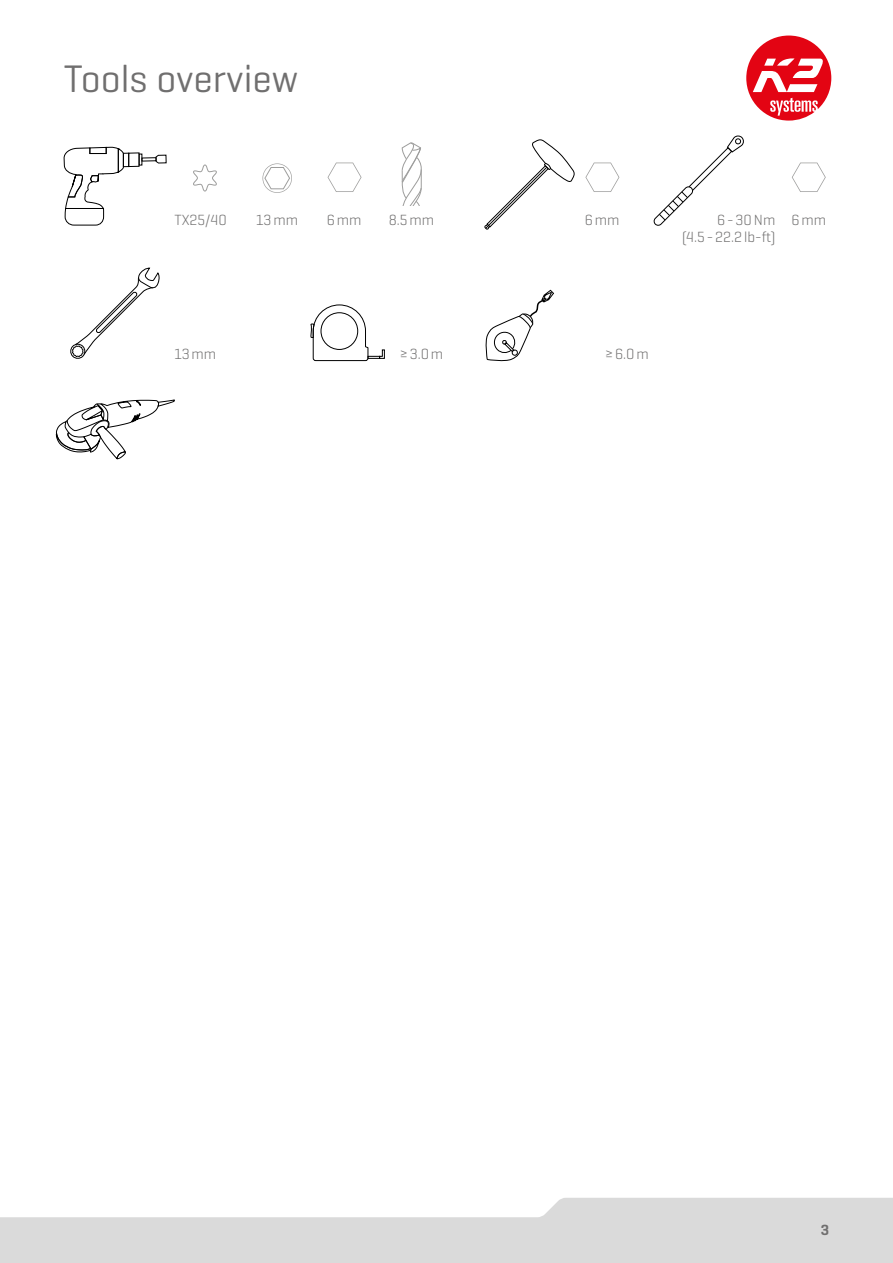
<style>
.page{position:relative;width:893px;height:1263px;background:#fff}
.page>*{position:absolute;margin:0;border:0;box-sizing:border-box;transform-origin:0 0}
.t1{font:39px "K2 Geogrotesque";color:#706f6f}
.t2{font:300 15px/16.5px "K2 Geogrotesque";color:#706f6f;text-align:right}
.t3{font:600 15px "K2 Geogrotesque";color:#706f6f}
</style>
<div class="page">
<svg style="left:0;top:1198px;width:893px;height:65px;fill:#dadada"></svg>
<svg style="left:746px;top:36px;width:85px;height:85px"></svg>
<svg style="left:70px;top:268px;width:90px;height:91px"></svg>
<div style="left:128px;top:153px;width:11px;height:14px;border:1px solid #000"></div>
<div style="left:123px;top:153px;width:6px;height:14px;border:1px solid #000"></div>
<svg style="left:138px;top:153px;width:5px;height:13px"></svg>
<svg style="left:63px;top:146px;width:61px;height:80px"></svg>
<svg style="left:155px;top:154px;width:12px;height:10px"></svg>
<svg style="left:653px;top:135px;width:91px;height:91px"></svg>
<svg style="left:485px;top:289px;width:69px;height:73px"></svg>
<svg style="left:310px;top:304px;width:75px;height:57px"></svg>
<svg style="left:484px;top:139px;width:91px;height:91px"></svg>
<svg style="left:792px;top:163px;width:34px;height:29px"></svg>
<svg style="left:56px;top:399px;width:119px;height:61px"></svg>
<svg style="left:262px;top:163px;width:30px;height:30px"></svg>
<svg style="left:585px;top:163px;width:34px;height:29px"></svg>
<svg style="left:401px;top:142px;width:21px;height:63px"></svg>
<svg style="left:328px;top:163px;width:34px;height:29px"></svg>
<svg style="left:193px;top:164px;width:24px;height:28px"></svg>
<h1 class="t1" style="left:64px;top:54px;width:236px">Tools overview</h1>
<p class="t2" style="left:174px;top:212px;width:54px">TX25/40</p>
<p class="t2" style="left:327px;top:212px;width:36px">6mm</p>
<p class="t2" style="left:585px;top:212px;width:36px">6mm</p>
<p class="t2" style="left:791px;top:212px;width:36px">6mm</p>
<p class="t2" style="left:256px;top:212px;width:43px">13mm</p>
<p class="t2" style="left:389px;top:212px;width:47px">8.5mm</p>
<p class="t2" style="left:682px;top:212px;width:95px">6-30Nm (4.5-22.2lb-ft)</p>
<p class="t2" style="left:174px;top:345px;width:43px">13mm</p>
<p class="t2" style="left:400px;top:345px;width:45px">≥ 3.0 m</p>
<p class="t2" style="left:605px;top:345px;width:45px">≥ 6.0 m</p>
<p class="t3" style="left:821px;top:1221px;width:10px">3</p>
</div>
